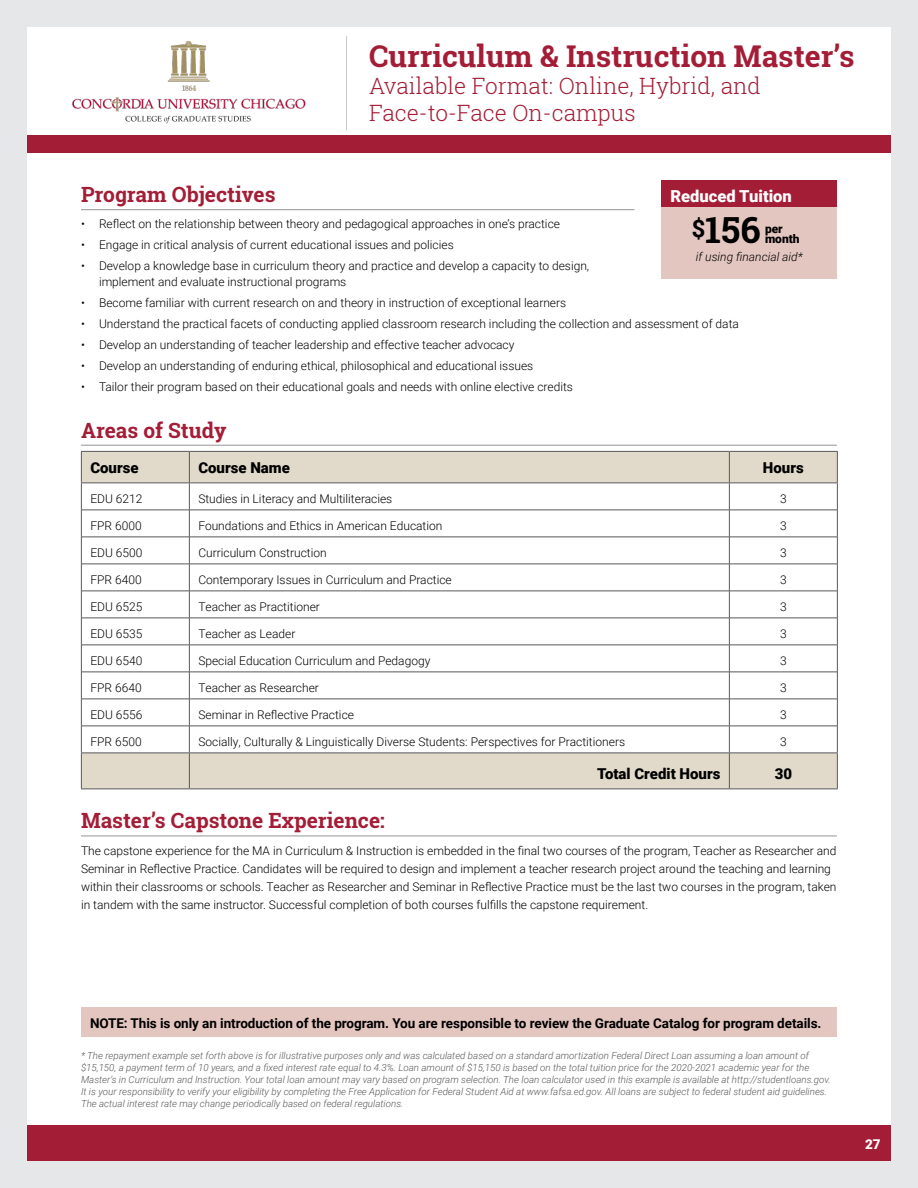
<style>
.page{position:relative;width:918px;height:1188px;background:#fff}
.page>*{position:absolute;margin:0;border:0;box-sizing:border-box;transform-origin:0 0}
.t1{font:700 36px "Roboto Slab";color:#000}
.t2{font:700 30px "Roboto Slab";color:#a41d36}
.t3{font:300 22.5px/27px "Roboto Slab";color:#a41d36}
.t4{font:700 21px "Roboto Slab";color:#a41d36}
.t5{font:900 16.5px "Roboto";color:#fff}
.t6{font:900 15px "Roboto";color:#000}
.t7{font:700 13.5px "Roboto";letter-spacing:-.005em;color:#000}
.t8{font:900 13.5px "Roboto";color:#fff}
.t9{font:300 12px/18px "Roboto";color:#000}
.t10{font:italic 300 12px "Roboto";color:#000}
.t11{font:900 12px/10.5px "Roboto";color:#000}
.t12{font:italic 300 9.75px/12px "Roboto";color:#58595b}
</style>
<div class="page">
<div style="left:27px;top:135px;width:864px;height:18px;background:#a41d36"></div>
<div style="left:27px;top:1125px;width:864px;height:36px;background:#a41d36"></div>
<div style="left:0;top:0;width:918px;height:1188px;border:27px solid #e6e7e8"></div>
<hr style="left:346px;top:36px;width:1px;height:94px;background:#c7c8ca">
<img style="left:72px;top:40px;width:234px;height:84px">
<hr style="left:81px;top:209px;width:553px;height:1px;background:#939598">
<hr style="left:81px;top:445px;width:756px;height:1px;background:#939598">
<hr style="left:81px;top:836px;width:756px;height:1px;background:#939598">
<svg style="left:81px;top:452px;width:757px;height:337px"></svg>
<hr style="left:189px;top:753px;width:1px;height:36px;background:#58595b">
<hr style="left:729px;top:753px;width:1px;height:36px;background:#58595b">
<hr style="left:81px;top:451px;width:108px;height:1px;background:#58595b">
<hr style="left:81px;top:452px;width:1px;height:31px;background:#58595b">
<hr style="left:189px;top:451px;width:540px;height:1px;background:#58595b">
<hr style="left:729px;top:451px;width:109px;height:1px;background:#58595b">
<hr style="left:837px;top:452px;width:1px;height:31px;background:#58595b">
<hr style="left:81px;top:483px;width:108px;height:1px;background:#58595b">
<hr style="left:189px;top:483px;width:540px;height:1px;background:#58595b">
<hr style="left:729px;top:483px;width:109px;height:1px;background:#58595b">
<hr style="left:81px;top:753px;width:108px;height:1px;background:#58595b">
<hr style="left:81px;top:753px;width:1px;height:36px;background:#58595b">
<hr style="left:189px;top:753px;width:540px;height:1px;background:#58595b">
<hr style="left:729px;top:753px;width:109px;height:1px;background:#58595b">
<hr style="left:837px;top:753px;width:1px;height:36px;background:#58595b">
<hr style="left:81px;top:789px;width:108px;height:1px;background:#58595b">
<hr style="left:189px;top:789px;width:540px;height:1px;background:#58595b">
<hr style="left:729px;top:789px;width:109px;height:1px;background:#58595b">
<div style="left:81px;top:1007px;width:756px;height:29px;background:#e4c6c0"></div>
<div style="left:662px;top:180px;width:175px;height:99px;background:#e4c6c0"></div>
<div style="left:662px;top:180px;width:175px;height:26px;background:#a41d36"></div>
<h2 class="t2" style="left:369px;top:35px;width:487px">Curriculum &amp; Instruction Master’s</h2>
<h3 class="t3" style="left:369px;top:71px;width:393px">Available Format: Online, Hybrid, and<br>Face-to-Face On-campus</h3>
<h3 class="t4" style="left:81px;top:180px;width:196px">Program Objectives</h3>
<p class="t9" style="left:81px;top:214px;width:481px">• Reflect on the relationship between theory and pedagogical approaches in one’s practice</p>
<p class="t9" style="left:81px;top:235px;width:374px">• Engage in critical analysis of current educational issues and policies</p>
<p class="t9" style="left:99px;top:257px;width:492px;line-height:16.5px;text-indent:-18px">• Develop a knowledge base in curriculum theory and practice and develop a capacity to design, implement and evaluate instructional programs</p>
<p class="t9" style="left:81px;top:293px;width:487px">• Become familiar with current research on and theory in instruction of exceptional learners</p>
<p class="t9" style="left:81px;top:314px;width:659px">• Understand the practical facets of conducting applied classroom research including the collection and assessment of data</p>
<p class="t9" style="left:81px;top:335px;width:435px">• Develop an understanding of teacher leadership and effective teacher advocacy</p>
<p class="t9" style="left:81px;top:356px;width:454px">• Develop an understanding of enduring ethical, philosophical and educational issues</p>
<p class="t9" style="left:81px;top:377px;width:494px">• Tailor their program based on their educational goals and needs with online elective credits</p>
<h3 class="t4" style="left:81px;top:415px;width:147px">Areas of Study</h3>
<p class="t6" style="left:90px;top:457px;width:50px">Course</p>
<p class="t6" style="left:198px;top:457px;width:93px">Course Name</p>
<p class="t6" style="left:763px;top:457px;width:42px">Hours</p>
<p class="t9" style="left:90px;top:489px;width:54px">EDU 6212</p>
<p class="t9" style="left:198px;top:489px;width:196px">Studies in Literacy and Multiliteracies</p>
<p class="t9" style="left:780px;top:489px;width:8px">3</p>
<p class="t9" style="left:90px;top:516px;width:53px">FPR 6000</p>
<p class="t9" style="left:198px;top:516px;width:246px">Foundations and Ethics in American Education</p>
<p class="t9" style="left:780px;top:516px;width:8px">3</p>
<p class="t9" style="left:90px;top:543px;width:54px">EDU 6500</p>
<p class="t9" style="left:198px;top:543px;width:130px">Curriculum Construction</p>
<p class="t9" style="left:780px;top:543px;width:8px">3</p>
<p class="t9" style="left:90px;top:570px;width:53px">FPR 6400</p>
<p class="t9" style="left:198px;top:570px;width:255px">Contemporary Issues in Curriculum and Practice</p>
<p class="t9" style="left:780px;top:570px;width:8px">3</p>
<p class="t9" style="left:90px;top:597px;width:54px">EDU 6525</p>
<p class="t9" style="left:198px;top:597px;width:123px">Teacher as Practitioner</p>
<p class="t9" style="left:780px;top:597px;width:8px">3</p>
<p class="t9" style="left:90px;top:624px;width:54px">EDU 6535</p>
<p class="t9" style="left:198px;top:624px;width:99px">Teacher as Leader</p>
<p class="t9" style="left:780px;top:624px;width:8px">3</p>
<p class="t9" style="left:90px;top:651px;width:54px">EDU 6540</p>
<p class="t9" style="left:198px;top:651px;width:234px">Special Education Curriculum and Pedagogy</p>
<p class="t9" style="left:780px;top:651px;width:8px">3</p>
<p class="t9" style="left:90px;top:678px;width:53px">FPR 6640</p>
<p class="t9" style="left:198px;top:678px;width:122px">Teacher as Researcher</p>
<p class="t9" style="left:780px;top:678px;width:8px">3</p>
<p class="t9" style="left:90px;top:705px;width:54px">EDU 6556</p>
<p class="t9" style="left:198px;top:705px;width:157px">Seminar in Reflective Practice</p>
<p class="t9" style="left:780px;top:705px;width:8px">3</p>
<p class="t9" style="left:90px;top:732px;width:53px">FPR 6500</p>
<p class="t9" style="left:198px;top:732px;width:428px">Socially, Culturally &amp; Linguistically Diverse Students: Perspectives for Practitioners</p>
<p class="t9" style="left:780px;top:732px;width:8px">3</p>
<p class="t6" style="left:597px;top:763px;width:125px">Total Credit Hours</p>
<p class="t6" style="left:775px;top:763px;width:19px">30</p>
<h3 class="t4" style="left:81px;top:806px;width:305px">Master’s Capstone Experience:</h3>
<p class="t9" style="left:81px;top:842px;width:757px">The capstone experience for the MA in Curriculum &amp; Instruction is embedded in the final two courses of the program, Teacher as Researcher and Seminar in Reflective Practice. Candidates will be required to design and implement a teacher research project around the teaching and learning within their classrooms or schools. Teacher as Researcher and Seminar in Reflective Practice must be the last two courses in the program, taken in tandem with the same instructor. Successful completion of both courses fulfills the capstone requirement.</p>
<h3 class="t5" style="left:670px;top:184px;width:123px">Reduced Tuition</h3>
<p class="t11" style="left:765px;top:223px;width:36px">per month</p>
<h1 class="t1" style="left:692px;top:205px;width:70px"><sup>$</sup>156</h1>
<p class="t10" style="left:696px;top:249px;width:108px">if using financial aid*</p>
<p class="t7" style="left:90px;top:1013px;width:733px">NOTE: This is only an introduction of the program. You are responsible to review the Graduate Catalog for program details.</p>
<p class="t12" style="left:81px;top:1049px;width:751px">* The repayment example set forth above is for illustrative purposes only and was calculated based on a standard amortization Federal Direct Loan assuming a loan amount of $15,150, a payment term of 10 years, and a fixed interest rate equal to 4.3%. Loan amount of $15,150 is based on the total tuition price for the 2020-2021 academic year for the Master’s in Curriculum and Instruction. Your total loan amount may vary based on program selection. The loan calculator used in this example is available at http://studentloans.gov.<br>It is your responsibility to verify your eligibility by completing the Free Application for Federal Student Aid at www.fafsa.ed.gov. All loans are subject to federal student aid guidelines.<br>The actual interest rate may change periodically based on federal regulations.</p>
<p class="t8" style="left:865px;top:1134px;width:17px">27</p>
</div>
